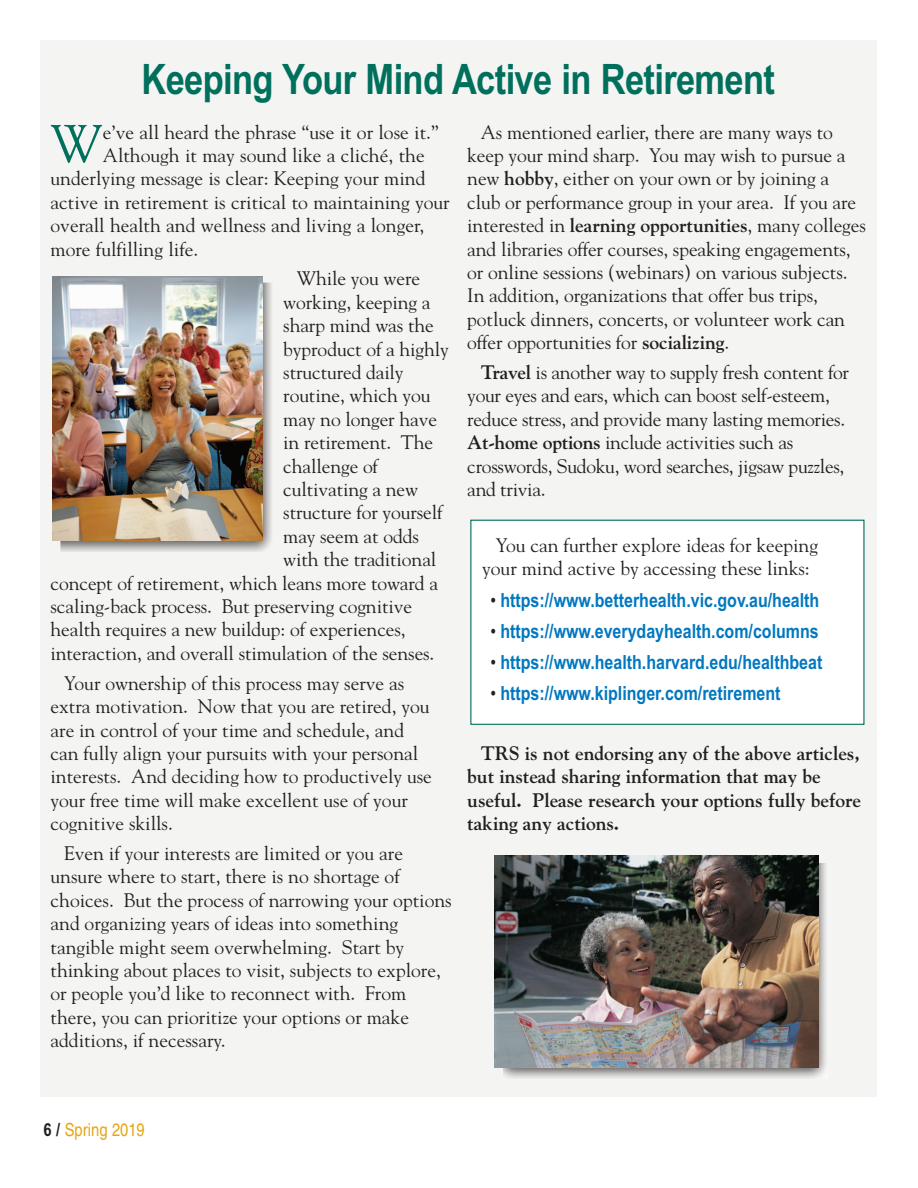
<style>
.page{position:relative;width:918px;height:1188px;background:#fff}
.page>*{position:absolute;margin:0;border:0;box-sizing:border-box;transform-origin:0 0}
.t1{font:52.65px "Goudy";color:#00705d}
.t2{font:700 42px "Arial Narrow";letter-spacing:-.015em;color:#00705d}
.t3{font:19.5px/23.4px "Goudy";letter-spacing:-.005em;color:#231f20}
.t4{font:700 19.5px "Arial Narrow";color:#0078c0}
.t5{font:700 19.5px/23.4px "Goudy";letter-spacing:-.005em;color:#231f20}
.t6{font:18px "Helvetica";color:#e7a512;scale:.82 1}
.s1{font-weight:700}
.s2{font-weight:400;color:#231f20}
.s3{font-family:"Arial Narrow";font-weight:700;color:#231f20}
</style>
<div class="page">
<div style="left:40px;top:40px;width:838px;height:1057px;background:#f4f4f3"></div>
<div style="left:471px;top:521px;width:392px;height:203px;background:#fff"></div>
<div style="left:470px;top:520px;width:395px;height:205px;border:1px solid #00705d"></div>
<img style="left:503px;top:864px;width:323px;height:214px">
<img style="left:60px;top:283px;width:212px;height:269px">
<img style="left:494px;top:856px;width:324px;height:211px">
<img style="left:52px;top:277px;width:211px;height:264px">
<p class="t2" style="left:142px;top:64px;width:635px">Keeping Your Mind Active in Retirement</p>
<p class="t1" style="left:50px;top:123px;width:54px">W</p>
<p class="t3" style="left:103px;top:122px;width:337px">e’ve all heard the phrase “use it or lose it.”</p>
<p class="t3" style="left:103px;top:145px;width:323px">Although it may sound like a cliché, the</p>
<p class="t3" style="left:51px;top:168px;width:376px">underlying message is clear: Keeping your mind</p>
<p class="t3" style="left:51px;top:192px;width:401px">active in retirement is critical to maintaining your</p>
<p class="t3" style="left:51px;top:215px;width:375px">overall health and wellness and living a longer,</p>
<p class="t3" style="left:51px;top:239px;width:149px">more fulfilling life.</p>
<p class="t3" style="left:297px;top:269px;width:125px">While you were</p>
<p class="t3" style="left:283px;top:292px;width:149px">working, keeping a</p>
<p class="t3" style="left:283px;top:315px;width:152px">sharp mind was the</p>
<p class="t3" style="left:283px;top:339px;width:167px">byproduct of a highly</p>
<p class="t3" style="left:283px;top:362px;width:122px">structured daily</p>
<p class="t3" style="left:283px;top:386px;width:149px">routine, which you</p>
<p class="t3" style="left:283px;top:409px;width:155px">may no longer have</p>
<p class="t3" style="left:283px;top:432px;width:151px">in retirement. The</p>
<p class="t3" style="left:283px;top:456px;width:96px">challenge of</p>
<p class="t3" style="left:283px;top:479px;width:136px">cultivating a new</p>
<p class="t3" style="left:283px;top:503px;width:161px">structure for yourself</p>
<p class="t3" style="left:283px;top:526px;width:137px">may seem at odds</p>
<p class="t3" style="left:283px;top:549px;width:155px">with the traditional</p>
<p class="t3" style="left:51px;top:573px;width:389px">concept of retirement, which leans more toward a</p>
<p class="t3" style="left:51px;top:596px;width:363px">scaling-back process. But preserving cognitive</p>
<p class="t3" style="left:51px;top:620px;width:357px">health requires a new buildup: of experiences,</p>
<p class="t3" style="left:51px;top:643px;width:385px">interaction, and overall stimulation of the senses.</p>
<p class="t3" style="left:51px;top:673px;width:383px;text-indent:14px">Your ownership of this process may serve as extra motivation. Now that you are retired, you are in control of your time and schedule, and can fully align your pursuits with your personal interests. And deciding how to productively use your free time will make excellent use of your cognitive skills.</p>
<p class="t3" style="left:51px;top:843px;width:403px;text-indent:14px">Even if your interests are limited or you are unsure where to start, there is no shortage of choices. But the process of narrowing your options and organizing years of ideas into something tangible might seem overwhelming. Start by thinking about places to visit, subjects to explore, or people you’d like to reconnect with. From there, you can prioritize your options or make additions, if necessary.</p>
<p class="t3" style="left:467px;top:122px;width:400px;text-indent:14px">As mentioned earlier, there are many ways to keep your mind sharp. You may wish to pursue a new <span class="s1">hobby</span>, either on your own or by joining a club or performance group in your area. If you are interested in <span class="s1">learning opportunities</span>, many colleges and libraries offer courses, speaking engagements, or online sessions (webinars) on various subjects.<br>In addition, organizations that offer bus trips, potluck dinners, concerts, or volunteer work can offer opportunities for <span class="s1">socializing</span>.</p>
<p class="t3" style="left:467px;top:362px;width:383px;text-indent:14px"><span class="s1">Travel</span> is another way to supply fresh content for your eyes and ears, which can boost self-esteem, reduce stress, and provide many lasting memories.<br><span class="s1">At-home options</span> include activities such as crosswords, Sudoku, word searches, jigsaw puzzles, and trivia.</p>
<p class="t3" style="left:482px;top:535px;width:337px;text-indent:14px">You can further explore ideas for keeping your mind active by accessing these links:</p>
<p class="t4" style="left:490px;top:593px;width:331px"><span class="s2">•</span> https://www.betterhealth.vic.gov.au/health</p>
<p class="t4" style="left:490px;top:624px;width:330px"><span class="s2">•</span> https://www.everydayhealth.com/columns</p>
<p class="t4" style="left:490px;top:655px;width:334px"><span class="s2">•</span> https://www.health.harvard.edu/healthbeat</p>
<p class="t4" style="left:490px;top:686px;width:292px"><span class="s2">•</span> https://www.kiplinger.com/retirement</p>
<p class="t5" style="left:467px;top:743px;width:395px;text-indent:14px">TRS is not endorsing any of the above articles, but instead sharing information that may be useful. Please research your options fully before taking any actions.</p>
<p class="t6" style="left:43px;top:1123px;width:125px"><span class="s3">6 /</span> Spring 2019</p>
</div>
